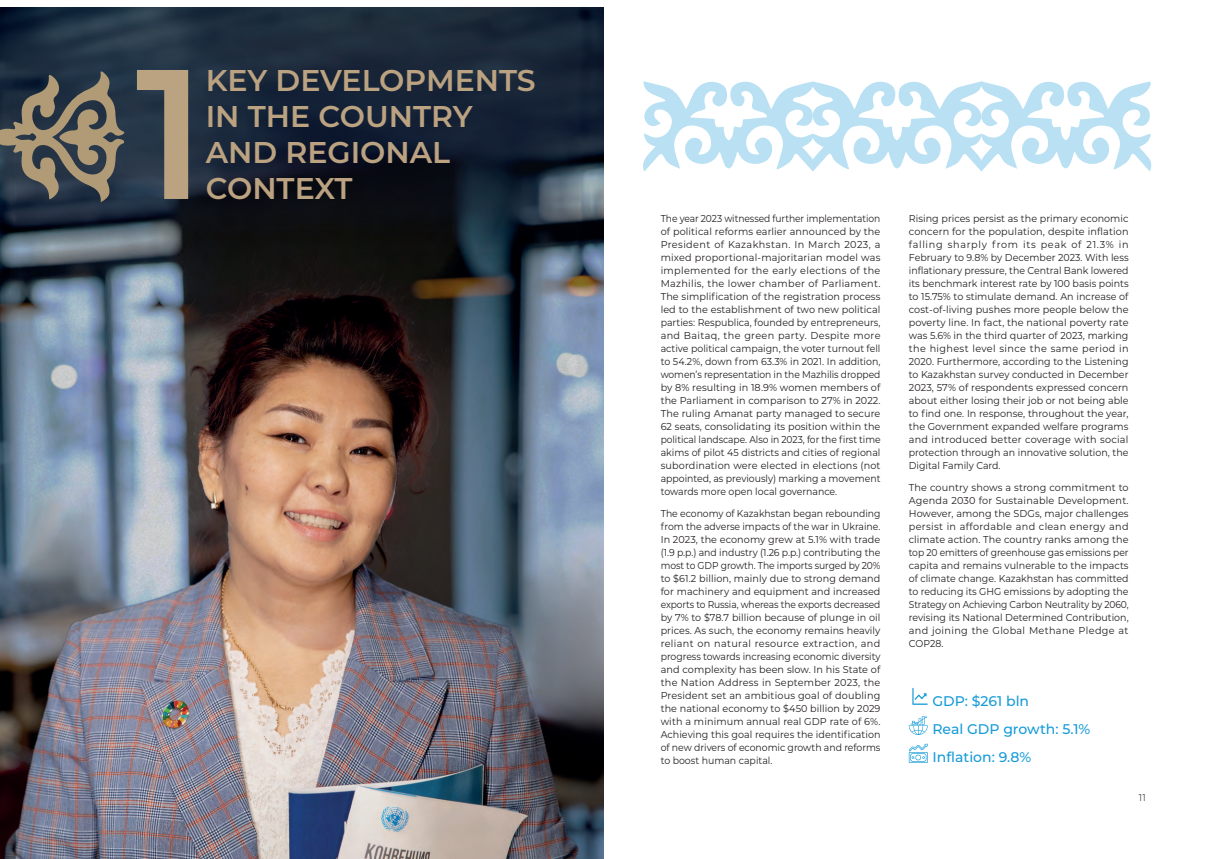
<style>
.page{position:relative;width:1208px;height:859px;background:#fff}
.page>*{position:absolute;margin:0;border:0;box-sizing:border-box;transform-origin:0 0}
.t1{font:600 184.3px "Montserrat";color:#bba281}
.t2{font:600 30px/36px "Montserrat";color:#bba281}
.t3{font:500 14px/28.1px "Montserrat";color:#169bd8}
.t4{font:10px/13px "Montserrat";color:#231f20;text-align:justify;scale:.91 1}
.t5{font:10px/13px "Montserrat";color:#231f20;text-align:justify;scale:.93 1}
.t6{font:10px/13px "Montserrat";color:#231f20;text-align:justify;scale:.96 1}
.t7{font:10px/13px "Montserrat";color:#231f20;text-align:justify}
.t8{font:300 10px "Stolzl";color:#231f20}
</style>
<div class="page">
<svg style="left:643px;top:81px;width:509px;height:91px"></svg>
<img style="left:1px;top:7px;width:603px;height:852px">
<svg style="left:912px;top:688px;width:15px;height:17px"></svg>
<svg style="left:909px;top:744px;width:18px;height:19px"></svg>
<svg style="left:909px;top:716px;width:18px;height:19px"></svg>
<svg style="left:0;top:7px;width:602px;height:247px;background:#1b2836"></svg>
<svg style="left:0;top:72px;width:125px;height:130px;background:#5c5d59"></svg>
<h1 class="t1" style="left:135px;top:3px;width:72px">1</h1>
<h2 class="t2" style="left:206px;top:61px;width:332px">KEY DEVELOPMENTS<br>IN THE COUNTRY<br>AND REGIONAL<br>CONTEXT</h2>
<p class="t4" style="left:660px;top:212px;width:243px">The year 2023 witnessed further implementation of political reforms earlier announced by the President of Kazakhstan. In March 2023, a mixed proportional-majoritarian model was implemented for the early elections of the Mazhilis, the lower chamber of Parliament.<br>The simplification of the registration process led to the establishment of two new political parties: Respublica, founded by entrepreneurs, and Baitaq, the green party. Despite more active political campaign, the voter turnout fell to 54.2%, down from 63.3% in 2021. In addition, women’s representation in the Mazhilis dropped by 8% resulting in 18.9% women members of the Parliament in comparison to 27% in 2022.<br>The ruling Amanat party managed to secure 62 seats, consolidating its position within the political landscape. Also in 2023, for the first time akims of pilot 45 districts and cities of regional subordination were elected in elections (not appointed, as previously) marking a movement towards more open local governance.</p>
<p class="t5" style="left:660px;top:506px;width:238px">The economy of Kazakhstan began rebounding from the adverse impacts of the war in Ukraine.<br>In 2023, the economy grew at 5.1% with trade (1.9 p.p.) and industry (1.26 p.p.) contributing the most to GDP growth. The imports surged by 20% to $61.2 billion, mainly due to strong demand for machinery and equipment and increased exports to Russia, whereas the exports decreased by 7% to $78.7 billion because of plunge in oil prices. As such, the economy remains heavily reliant on natural resource extraction, and progress towards increasing economic diversity and complexity has been slow. In his State of the Nation Address in September 2023, the President set an ambitious goal of doubling the national economy to $450 billion by 2029 with a minimum annual real GDP rate of 6%.<br>Achieving this goal requires the identification of new drivers of economic growth and reforms to boost human capital.</p>
<p class="t6" style="left:909px;top:212px;width:230px">Rising prices persist as the primary economic concern for the population, despite inflation falling sharply from its peak of 21.3% in February to 9.8% by December 2023. With less inflationary pressure, the Central Bank lowered its benchmark interest rate by 100 basis points to 15.75% to stimulate demand. An increase of cost-of-living pushes more people below the poverty line. In fact, the national poverty rate was 5.6% in the third quarter of 2023, marking the highest level since the same period in 2020. Furthermore, according to the Listening to Kazakhstan survey conducted in December 2023, 57% of respondents expressed concern about either losing their job or not being able to find one. In response, throughout the year, the Government expanded welfare programs and introduced better coverage with social protection through an innovative solution, the Digital Family Card.</p>
<p class="t7" style="left:909px;top:480px;width:221px">The country shows a strong commitment to Agenda 2030 for Sustainable Development.<br>However, among the SDGs, major challenges persist in affordable and clean energy and climate action. The country ranks among the top 20 emitters of greenhouse gas emissions per capita and remains vulnerable to the impacts of climate change. Kazakhstan has committed to reducing its GHG emissions by adopting the Strategy on Achieving Carbon Neutrality by 2060, revising its National Determined Contribution, and joining the Global Methane Pledge at COP28.</p>
<h3 class="t3" style="left:932px;top:686px;width:159px">GDP: $261 bln<br>Real GDP growth: 5.1%<br>Inflation: 9.8%</h3>
<p class="t8" style="left:1138px;top:790px;width:8px">11</p>
</div>
